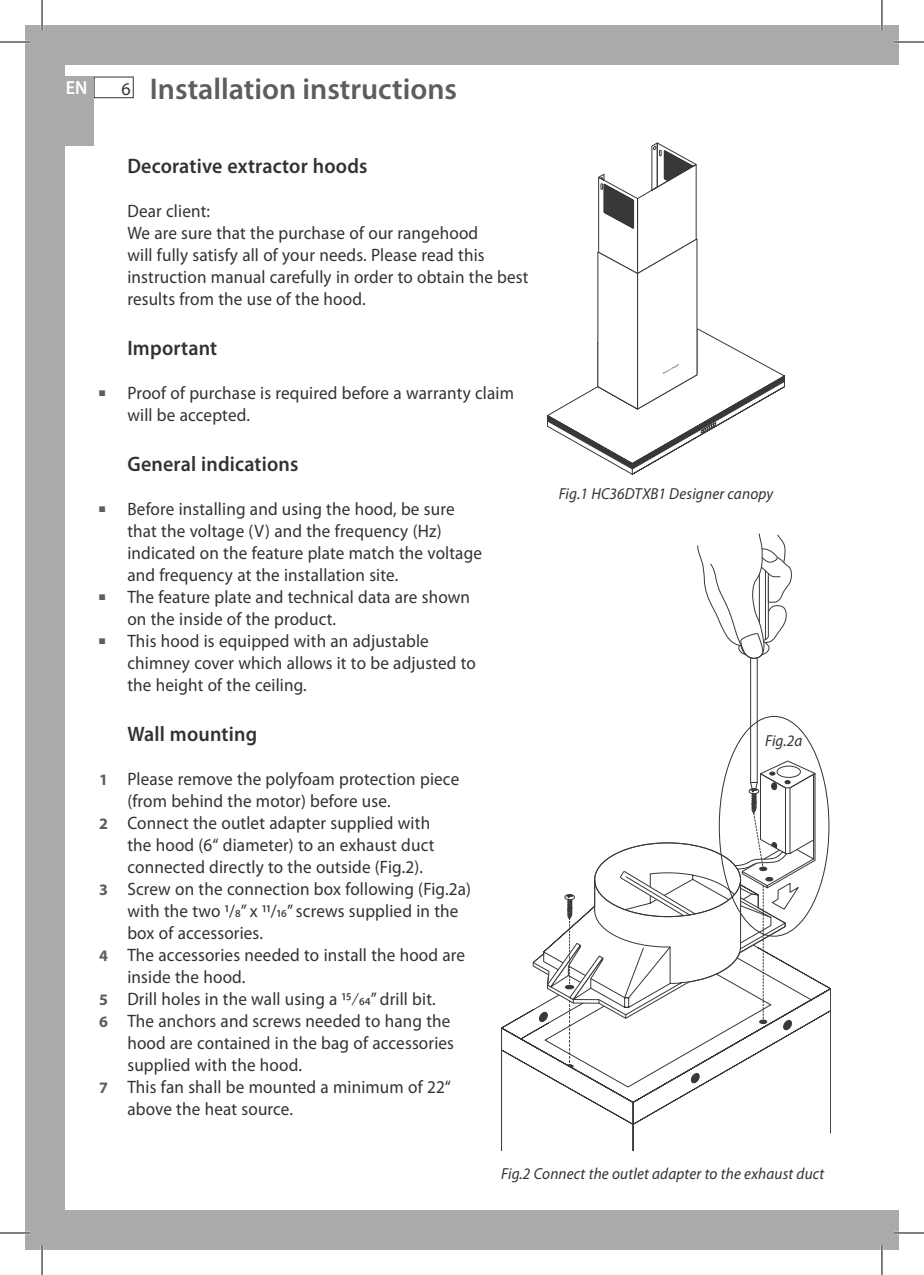
<style>
.page{position:relative;width:924px;height:1275px;background:#fff}
.page>*{position:absolute;margin:0;border:0;box-sizing:border-box;transform-origin:0 0}
.t1{font:600 30px "Myriad Pro";color:#5d5d5d}
.t2{font:600 21px "Myriad Pro";letter-spacing:.01em;color:#323232;scale:.95 1}
.t3{font:600 19px "Myriad Pro";color:#fff;scale:.95 1}
.t4{font:18px/22px "Myriad Pro";letter-spacing:.01em;color:#323232;scale:.95 1}
.t5{font:italic 16px "Myriad Pro";letter-spacing:.01em;color:#323232;scale:.95 1}
.t6{font:8.2px "Zapf Dingbats ITC";color:#5d5d5d}
.s1{font-weight:400;font-size:18px;color:#323232}
.s2{font-weight:700;font-size:16px;color:#5d5d5d}
</style>
<div class="page">
<div style="left:94px;top:77px;width:40px;height:21px;border:1px solid #323232"></div>
<div style="left:25px;top:76px;width:68px;height:70px;background:#aaa"></div>
<div style="left:25px;top:25px;width:873px;height:40px;background:#aaa"></div>
<div style="left:25px;top:1210px;width:873px;height:40px;background:#aaa"></div>
<div style="left:25px;top:42px;width:40px;height:1191px;background:#aaa"></div>
<svg style="left:547px;top:143px;width:237px;height:331px"></svg>
<svg style="left:501px;top:979px;width:329px;height:171px"></svg>
<div style="left:750px;top:641px;width:7px;height:142px;background:#fff;border:1px solid #383838"></div>
<svg style="left:697px;top:533px;width:95px;height:127px"></svg>
<svg style="left:532px;top:760px;width:283px;height:323px"></svg>
<hr style="left:0;top:41px;width:30px;height:2px;background:#fff">
<hr style="left:893px;top:41px;width:30px;height:2px;background:#fff">
<hr style="left:0;top:1231px;width:30px;height:3px;background:#fff">
<hr style="left:893px;top:1231px;width:30px;height:3px;background:#fff">
<hr style="left:41px;top:0;width:2px;height:30px;background:#fff">
<hr style="left:41px;top:1245px;width:2px;height:30px;background:#fff">
<hr style="left:880px;top:0;width:2px;height:30px;background:#fff">
<hr style="left:880px;top:1245px;width:2px;height:30px;background:#fff">
<hr style="left:0;top:42px;width:30px;height:1px;background:#000">
<hr style="left:893px;top:42px;width:30px;height:1px;background:#000">
<hr style="left:0;top:1232px;width:30px;height:1px;background:#000">
<hr style="left:893px;top:1232px;width:30px;height:1px;background:#000">
<hr style="left:42px;top:0;width:1px;height:30px;background:#000">
<hr style="left:42px;top:1245px;width:1px;height:30px;background:#000">
<hr style="left:881px;top:0;width:1px;height:30px;background:#000">
<hr style="left:881px;top:1245px;width:1px;height:30px;background:#000">
<p class="t3" style="left:66px;top:77px;width:24px">EN</p>
<h1 class="t1" style="left:121px;top:72px;width:337px"><span class="s1">6</span> Installation instructions</h1>
<p class="t2" style="left:127px;top:154px;width:254px">Decorative extractor hoods</p>
<p class="t4" style="left:127px;top:200px;width:423px">Dear client:<br>We are sure that the purchase of our rangehood<br>will fully satisfy all of your needs. Please read this instruction manual carefully in order to obtain the best results from the use of the hood.</p>
<p class="t2" style="left:127px;top:336px;width:96px">Important</p>
<p class="t4" style="left:127px;top:382px;width:408px;text-indent:-28px"><sup>■</sup> Proof of purchase is required before a warranty claim will be accepted.</p>
<p class="t2" style="left:127px;top:452px;width:182px">General indications</p>
<p class="t6" style="left:105px;top:389px;width:4px">■</p>
<p class="t4" style="left:127px;top:498px;width:374px;text-indent:-28px"><sup>■</sup> Before installing and using the hood, be sure that the voltage (V) and the frequency (Hz) indicated on the feature plate match the voltage and frequency at the installation site.</p>
<p class="t6" style="left:105px;top:593px;width:4px">■</p>
<p class="t6" style="left:105px;top:505px;width:4px">■</p>
<p class="t4" style="left:127px;top:586px;width:362px;text-indent:-28px"><sup>■</sup> The feature plate and technical data are shown on the inside of the product.</p>
<p class="t6" style="left:105px;top:637px;width:4px">■</p>
<p class="t4" style="left:127px;top:630px;width:368px;text-indent:-28px"><sup>■</sup> This hood is equipped with an adjustable chimney cover which allows it to be adjusted to the height of the ceiling.</p>
<p class="t2" style="left:127px;top:722px;width:138px">Wall mounting</p>
<p class="t4" style="left:99px;top:768px;width:380px"><span class="s2">1</span> Please remove the polyfoam protection piece</p>
<p class="t4" style="left:127px;top:790px;width:278px">(from behind the motor) before use.</p>
<p class="t4" style="left:99px;top:812px;width:350px"><span class="s2">2</span> Connect the outlet adapter supplied with</p>
<p class="t4" style="left:127px;top:834px;width:324px">the hood (6“ diameter) to an exhaust duct</p>
<p class="t4" style="left:127px;top:856px;width:312px">connected directly to the outside (Fig.2).</p>
<p class="t4" style="left:99px;top:878px;width:393px"><span class="s2">3</span> Screw on the connection box following (Fig.2a)</p>
<p class="t4" style="left:127px;top:900px;width:350px">with the two 1/8” x 11/16” screws supplied in the</p>
<p class="t4" style="left:127px;top:922px;width:144px">box of accessories.</p>
<p class="t4" style="left:99px;top:944px;width:386px"><span class="s2">4</span> The accessories needed to install the hood are</p>
<p class="t4" style="left:127px;top:966px;width:126px">inside the hood.</p>
<p class="t4" style="left:99px;top:988px;width:356px"><span class="s2">5</span> Drill holes in the wall using a 15⁄64” drill bit.</p>
<p class="t4" style="left:99px;top:1010px;width:371px"><span class="s2">6</span> The anchors and screws needed to hang the</p>
<p class="t4" style="left:127px;top:1032px;width:345px">hood are contained in the bag of accessories</p>
<p class="t4" style="left:127px;top:1054px;width:185px">supplied with the hood.</p>
<p class="t4" style="left:99px;top:1076px;width:372px"><span class="s2">7</span> This fan shall be mounted a minimum of 22“</p>
<p class="t4" style="left:127px;top:1098px;width:176px">above the heat source.</p>
<p class="t5" style="left:558px;top:485px;width:227px">Fig.1 HC36DTXB1 Designer canopy</p>
<p class="t5" style="left:764px;top:732px;width:41px">Fig.2a</p>
<p class="t5" style="left:501px;top:1165px;width:341px">Fig.2 Connect the outlet adapter to the exhaust duct</p>
</div>
